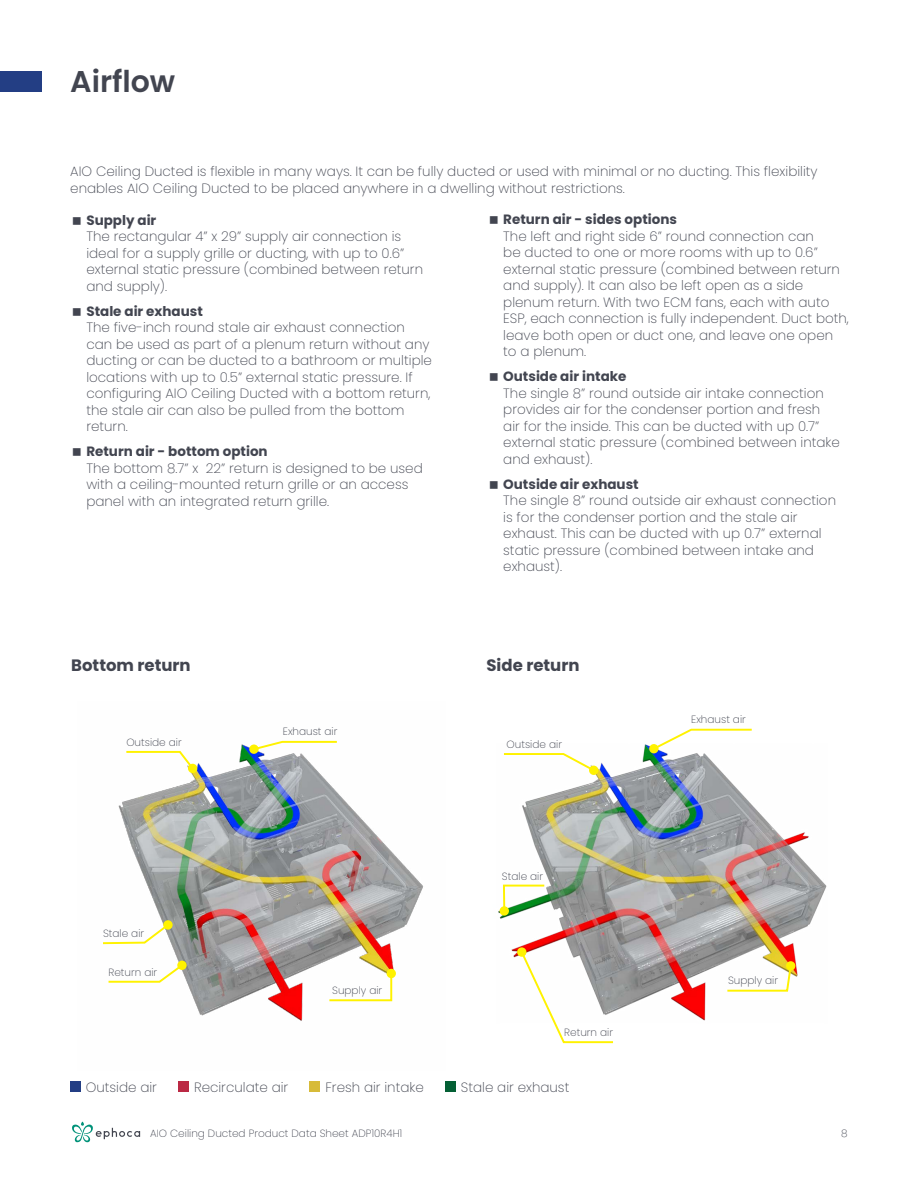
<style>
.page{position:relative;width:918px;height:1188px;background:#fff}
.page>*{position:absolute;margin:0;border:0;box-sizing:border-box;transform-origin:0 0}
.t1{font:600 30px "Poppins";color:#424550}
.t2{font:700 16.5px "Poppins";color:#424550}
.t3{font:200 13.5px/16.5px "Poppins";color:#424550}
.t4{font:700 13.5px "Poppins";color:#424550}
.t5{font:200 10.5px "Poppins";color:#424550}
</style>
<div class="page">
<div style="left:0;top:71px;width:41px;height:21px;background:#233e84"></div>
<svg style="left:72px;top:1122px;width:68px;height:20px"></svg>
<img style="left:118px;top:744px;width:305px;height:277px">
<img style="left:498px;top:744px;width:329px;height:277px">
<svg style="left:252px;top:740px;width:87px;height:12px"></svg>
<div style="left:249px;top:745px;width:10px;height:9px;background:#fff200;border-radius:50%"></div>
<svg style="left:124px;top:750px;width:71px;height:21px"></svg>
<div style="left:188px;top:764px;width:9px;height:9px;background:#fff200;border-radius:50%"></div>
<svg style="left:103px;top:922px;width:68px;height:23px"></svg>
<div style="left:163px;top:920px;width:10px;height:10px;background:#fff200;border-radius:50%"></div>
<svg style="left:108px;top:963px;width:77px;height:21px"></svg>
<div style="left:177px;top:961px;width:10px;height:9px;background:#fff200;border-radius:50%"></div>
<svg style="left:327px;top:972px;width:66px;height:30px"></svg>
<div style="left:387px;top:969px;width:9px;height:9px;background:#fff200;border-radius:50%"></div>
<svg style="left:651px;top:728px;width:103px;height:23px"></svg>
<div style="left:649px;top:744px;width:10px;height:9px;background:#fff200;border-radius:50%"></div>
<svg style="left:502px;top:752px;width:94px;height:21px"></svg>
<div style="left:589px;top:766px;width:9px;height:9px;background:#fff200;border-radius:50%"></div>
<svg style="left:502px;top:884px;width:44px;height:29px"></svg>
<div style="left:500px;top:906px;width:9px;height:10px;background:#fff200;border-radius:50%"></div>
<svg style="left:725px;top:964px;width:68px;height:29px"></svg>
<div style="left:786px;top:961px;width:9px;height:10px;background:#fff200;border-radius:50%"></div>
<svg style="left:519px;top:949px;width:96px;height:95px"></svg>
<div style="left:517px;top:947px;width:9px;height:10px;background:#fff200;border-radius:50%"></div>
<div style="left:70px;top:1081px;width:10px;height:11px;background:#233e84"></div>
<div style="left:310px;top:1081px;width:10px;height:11px;background:#d7bb39"></div>
<div style="left:179px;top:1081px;width:10px;height:11px;background:#bb2944"></div>
<div style="left:445px;top:1081px;width:11px;height:11px;background:#046035"></div>
<h1 class="t1" style="left:70px;top:64px;width:107px">Airflow</h1>
<p class="t3" style="left:70px;top:163px;width:749px">AIO Ceiling Ducted is flexible in many ways It. can be fully ducted or used with minimal or no ducting. This flexibility enables AIO Ceiling Ducted to be placed anywhere in a dwelling without restrictions.</p>
<p class="t4" style="left:86px;top:212px;width:72px">Supply air</p>
<p class="t3" style="left:86px;top:228px;width:338px">The rectangular 4 x” 29” supply air connection is ideal for a supply grille or ducting, with up to 0.6“ external static pressure (combined between return and supply .(</p>
<p class="t4" style="left:86px;top:303px;width:118px">Stale air exhaust</p>
<p class="t3" style="left:86px;top:319px;width:347px">The five-inch round stale air exhaust connection can be used as part of a plenum return without any ducting or can be ducted to a bathroom or multiple locations with up to 0.5” external static pressure If. configuring AIO Ceiling Ducted with a bottom return, the stale air can also be pulled from the bottom return.</p>
<p class="t4" style="left:86px;top:444px;width:183px">Return air - bottom option</p>
<p class="t3" style="left:206px;top:460px;width:218px">22” return is designed to be used</p>
<p class="t3" style="left:86px;top:460px;width:324px">The bottom 8.7 x”<br>with a ceiling-mounted return grille or an access panel with an integrated return grille.</p>
<p class="t2" style="left:71px;top:656px;width:121px">Bottom return</p>
<p class="t5" style="left:126px;top:736px;width:57px">Outside air</p>
<p class="t5" style="left:283px;top:725px;width:56px">Exhaust air</p>
<p class="t4" style="left:503px;top:212px;width:175px">Return air - sides options</p>
<p class="t3" style="left:503px;top:228px;width:347px">The left and right side 6” round connection can<br>be ducted to one or more rooms with up to 0.6“ external static pressure (combined between return and supply I t.) can also be left open as a side plenum return. With two ECM fans, each with auto ESP, each connection is fully independent. Duct both, leave both open or duct one, and leave one open to a plenum.</p>
<p class="t4" style="left:503px;top:369px;width:125px">Outside air intake</p>
<p class="t3" style="left:503px;top:385px;width:338px">The single 8” round outside air intake connection provides air for the condenser portion and fresh air for the inside. This can be ducted with up 0.7“ external static pressure (combined between intake and exhaust .(</p>
<p class="t4" style="left:503px;top:476px;width:137px">Outside air exhaust</p>
<p class="t3" style="left:503px;top:493px;width:334px">The single 8” round outside air exhaust connection is for the condenser portion and the stale air exhaust. This can be ducted with up 0.7” external static pressure (combined between intake and exhaust .(</p>
<p class="t2" style="left:487px;top:656px;width:95px">Side return</p>
<p class="t5" style="left:507px;top:738px;width:57px">Outside air</p>
<p class="t5" style="left:691px;top:713px;width:56px">Exhaust air</p>
<p class="t5" style="left:103px;top:928px;width:43px">Stale air</p>
<p class="t5" style="left:109px;top:966px;width:50px">Return air</p>
<p class="t3" style="left:86px;top:1079px;width:73px">Outside air</p>
<p class="t3" style="left:194px;top:1079px;width:96px">Recirculate air</p>
<p class="t5" style="left:332px;top:984px;width:52px">Supply air</p>
<p class="t3" style="left:325px;top:1079px;width:100px">Fresh air intake</p>
<p class="t5" style="left:150px;top:1128px;width:254px">AIO Ceiling Ducted Product Data Sheet ADP1 0 H4R 1</p>
<p class="t5" style="left:502px;top:870px;width:43px">Stale air</p>
<p class="t5" style="left:564px;top:1027px;width:50px">Return air</p>
<p class="t3" style="left:461px;top:1079px;width:110px">Stale air exhaust</p>
<p class="t5" style="left:728px;top:974px;width:52px">Supply air</p>
<p class="t5" style="left:841px;top:1127px;width:8px">8</p>
</div>
